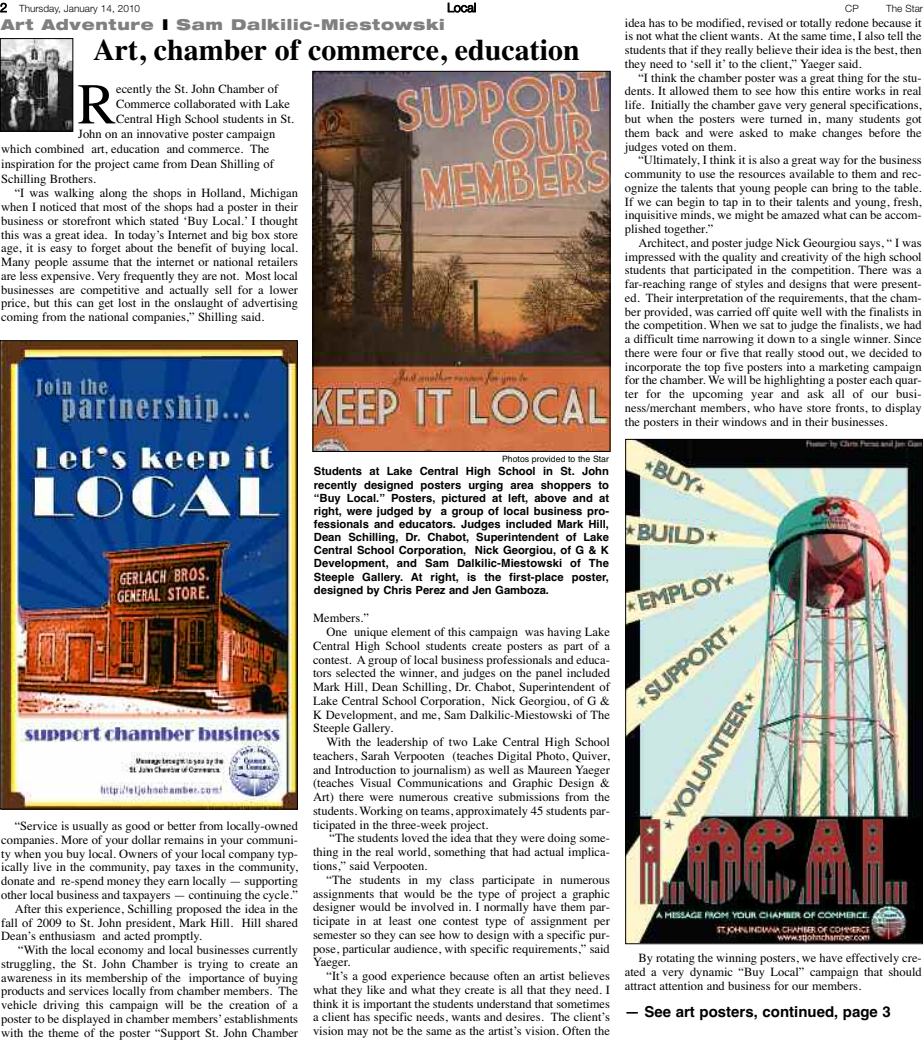
<style>
.page{position:relative;width:923px;height:1047px;background:#fff}
.page>*{position:absolute;margin:0;border:0;box-sizing:border-box;transform-origin:0 0}
.t1{font:57.75px "Times";color:#000}
.t2{font:700 30px "Times";color:#000}
.t3{font:900 expanded 15px "Helvetica Neue";letter-spacing:.05em;color:#808080}
.t4{font:700 15px "Helvetica";color:#000}
.t5{font:12.5px/13.8px "Times";color:#000;text-align:justify}
.t6{font:300 12.5px "Helvetica Neue";color:#000}
.t7{font:700 11.25px/13.1px "Helvetica";color:#000;text-align:justify}
.t8{font:300 10px "Helvetica Neue";color:#000}
.t9{font:8.75px "Helvetica";color:#000}
.s1{font-size:12.5px}
.s2{color:#000}
</style>
<div class="page">
<img style="left:2px;top:40px;width:69px;height:89px">
<div style="left:0;top:38px;width:73px;height:93px;border:1px solid #000"></div>
<img style="left:2px;top:342px;width:294px;height:465px">
<div style="left:0;top:340px;width:298px;height:469px;border:1px solid #000"></div>
<img style="left:314px;top:73px;width:294px;height:376px">
<div style="left:312px;top:71px;width:298px;height:380px;border:1px solid #000"></div>
<img style="left:627px;top:441px;width:293px;height:500px">
<div style="left:625px;top:439px;width:297px;height:504px;border:1px solid #000"></div>
<p class="t8" style="left:0;top:2px;width:141px"><span class="s1">2</span> Thursday, January 14, 2010</p>
<p class="t6" style="left:447px;top:0;width:30px">Local</p>
<p class="t8" style="left:845px;top:2px;width:15px">CP</p>
<p class="t8" style="left:886px;top:2px;width:38px">The Star</p>
<p class="t3" style="left:1px;top:19px;width:445px">Art Adventure <span class="s2">I</span> Sam Dalkilic-Miestowski</p>
<h2 class="t2" style="left:93px;top:32px;width:488px">Art, chamber of commerce, education</h2>
<h1 class="t1" style="left:78px;top:70px;width:40px">R</h1>
<p class="t5" style="left:116px;top:82px;width:163px">ecently the St. John Chamber of</p>
<p class="t5" style="left:116px;top:97px;width:176px">Commerce collaborated with Lake</p>
<p class="t5" style="left:116px;top:112px;width:179px">Central High School students in St.</p>
<p class="t5" style="left:78px;top:127px;width:198px">John on an innovative poster campaign</p>
<p class="t5" style="left:1px;top:142px;width:270px">which combined art, education and commerce. The</p>
<p class="t5" style="left:1px;top:157px;width:274px">inspiration for the project came from Dean Shilling of</p>
<p class="t5" style="left:1px;top:172px;width:96px">Schilling Brothers.</p>
<p class="t5" style="left:1px;top:186px;width:298px;text-indent:14px">“I was walking along the shops in Holland, Michigan when I noticed that most of the shops had a poster in their business or storefront which stated ‘Buy Local.’ I thought this was a great idea. In today’s Internet and big box store age, it is easy to forget about the benefit of buying local.<br>Many people assume that the internet or national retailers are less expensive. Very frequently they are not. Most local businesses are competitive and actually sell for a lower price, but this can get lost in the onslaught of advertising coming from the national companies,” Shilling said.</p>
<p class="t5" style="left:15px;top:818px;width:285px">“Service is usually as good or better from locally-owned</p>
<p class="t5" style="left:1px;top:832px;width:298px">companies. More of your dollar remains in your communi-</p>
<p class="t5" style="left:1px;top:846px;width:298px">ty when you buy local. Owners of your local company typ-</p>
<p class="t5" style="left:1px;top:860px;width:298px">ically live in the community, pay taxes in the community,</p>
<p class="t5" style="left:1px;top:873px;width:298px">donate and re-spend money they earn locally — supporting</p>
<p class="t5" style="left:1px;top:887px;width:298px">other local business and taxpayers — continuing the cycle.”</p>
<p class="t5" style="left:15px;top:901px;width:285px">After this experience, Schilling proposed the idea in the</p>
<p class="t5" style="left:1px;top:915px;width:298px">fall of 2009 to St. John president, Mark Hill. Hill shared</p>
<p class="t5" style="left:1px;top:928px;width:202px">Dean’s enthusiasm and acted promptly.</p>
<p class="t5" style="left:18px;top:942px;width:281px">“With the local economy and local businesses currently</p>
<p class="t5" style="left:1px;top:956px;width:298px">struggling, the St. John Chamber is trying to create an</p>
<p class="t5" style="left:1px;top:970px;width:298px">awareness in its membership of the importance of buying</p>
<p class="t5" style="left:1px;top:983px;width:298px">products and services locally from chamber members. The</p>
<p class="t5" style="left:1px;top:997px;width:298px">vehicle driving this campaign will be the creation of a</p>
<p class="t5" style="left:1px;top:1011px;width:298px">poster to be displayed in chamber members’ establishments</p>
<p class="t5" style="left:1px;top:1025px;width:298px">with the theme of the poster “Support St. John Chamber</p>
<p class="t9" style="left:502px;top:454px;width:108px">Photos provided to the Star</p>
<p class="t7" style="left:314px;top:465px;width:297px">Students at Lake Central High School in St. John recently designed posters urging area shoppers to “Buy Local.” Posters, pictured at left, above and at right, were judged by a group of local business pro&shy;fessionals and educators. Judges included Mark Hill, Dean Schilling, Dr. Chabot, Superintendent of Lake Central School Corporation, Nick Georgiou, of G &amp; K Development, and Sam Dalkilic-Miestowski of The Steeple Gallery. At right, is the first-place poster, designed by Chris Perez and Jen Gamboza.</p>
<p class="t5" style="left:313px;top:611px;width:57px">Members.”</p>
<p class="t5" style="left:326px;top:624px;width:285px">One unique element of this campaign was having Lake</p>
<p class="t5" style="left:313px;top:638px;width:298px">Central High School students create posters as part of a</p>
<p class="t5" style="left:313px;top:652px;width:298px">contest. A group of local business professionals and educa-</p>
<p class="t5" style="left:313px;top:666px;width:298px">tors selected the winner, and judges on the panel included</p>
<p class="t5" style="left:313px;top:679px;width:298px">Mark Hill, Dean Schilling, Dr. Chabot, Superintendent of</p>
<p class="t5" style="left:313px;top:693px;width:298px">Lake Central School Corporation, Nick Georgiou, of G &amp;</p>
<p class="t5" style="left:313px;top:707px;width:298px">K Development, and me, Sam Dalkilic-Miestowski of The</p>
<p class="t5" style="left:313px;top:721px;width:82px">Steeple Gallery.</p>
<p class="t5" style="left:326px;top:734px;width:285px">With the leadership of two Lake Central High School</p>
<p class="t5" style="left:313px;top:748px;width:298px">teachers, Sarah Verpooten (teaches Digital Photo, Quiver,</p>
<p class="t5" style="left:313px;top:762px;width:298px">and Introduction to journalism) as well as Maureen Yaeger</p>
<p class="t5" style="left:313px;top:776px;width:298px">(teaches Visual Communications and Graphic Design &amp;</p>
<p class="t5" style="left:313px;top:789px;width:298px">Art) there were numerous creative submissions from the</p>
<p class="t5" style="left:313px;top:803px;width:298px">students. Working on teams, approximately 45 students par-</p>
<p class="t5" style="left:313px;top:817px;width:177px">ticipated in the three-week project.</p>
<p class="t5" style="left:329px;top:831px;width:282px">“The students loved the idea that they were doing some-</p>
<p class="t5" style="left:313px;top:844px;width:298px">thing in the real world, something that had actual implica-</p>
<p class="t5" style="left:313px;top:858px;width:116px">tions,” said Verpooten.</p>
<p class="t5" style="left:326px;top:872px;width:285px">“The students in my class participate in numerous</p>
<p class="t5" style="left:313px;top:886px;width:298px">assignments that would be the type of project a graphic</p>
<p class="t5" style="left:313px;top:899px;width:298px">designer would be involved in. I normally have them par-</p>
<p class="t5" style="left:313px;top:913px;width:298px">ticipate in at least one contest type of assignment per</p>
<p class="t5" style="left:313px;top:927px;width:298px">semester so they can see how to design with a specific pur-</p>
<p class="t5" style="left:313px;top:941px;width:298px">pose, particular audience, with specific requirements,” said</p>
<p class="t5" style="left:313px;top:954px;width:39px">Yaeger.</p>
<p class="t5" style="left:326px;top:968px;width:285px">“It’s a good experience because often an artist believes</p>
<p class="t5" style="left:313px;top:982px;width:298px">what they like and what they create is all that they need. I</p>
<p class="t5" style="left:313px;top:996px;width:298px">think it is important the students understand that sometimes</p>
<p class="t5" style="left:313px;top:1009px;width:298px">a client has specific needs, wants and desires. The client’s</p>
<p class="t5" style="left:313px;top:1023px;width:298px">vision may not be the same as the artist’s vision. Often the</p>
<p class="t5" style="left:625px;top:15px;width:298px">idea has to be modified, revised or totally redone because it is not what the client wants. At the same time, I also tell the students that if they really believe their idea is the best, then they need to ‘sell it’ to the client,” Yaeger said.</p>
<p class="t5" style="left:625px;top:70px;width:298px;text-indent:13px">“I think the chamber poster was a great thing for the stu&shy;dents. It allowed them to see how this entire works in real life. Initially the chamber gave very general specifications, but when the posters were turned in, many students got them back and were asked to make changes before the judges voted on them.</p>
<p class="t5" style="left:625px;top:153px;width:298px;text-indent:13px">“Ultimately, I think it is also a great way for the business community to use the resources available to them and rec&shy;ognize the talents that young people can bring to the table.<br>If we can begin to tap in to their talents and young, fresh, inquisitive minds, we might be amazed what can be accom&shy;plished together.”</p>
<p class="t5" style="left:625px;top:235px;width:298px;text-indent:14px">Architect, and poster judge Nick Geourgiou says, “ I was impressed with the quality and creativity of the high school students that participated in the competition. There was a far-reaching range of styles and designs that were present&shy;ed. Their interpretation of the requirements, that the cham&shy;ber provided, was carried off quite well with the finalists in the competition. When we sat to judge the finalists, we had a difficult time narrowing it down to a single winner. Since there were four or five that really stood out, we decided to incorporate the top five posters into a marketing campaign for the chamber. We will be highlighting a poster each quar&shy;ter for the upcoming year and ask all of our busi&shy;ness/merchant members, who have store fronts, to display the posters in their windows and in their businesses.</p>
<p class="t5" style="left:625px;top:950px;width:298px;text-indent:14px">By rotating the winning posters, we have effectively cre&shy;ated a very dynamic “Buy Local” campaign that should attract attention and business for our members.</p>
<p class="t4" style="left:625px;top:1003px;width:267px">— See art posters, continued, page 3</p>
</div>
